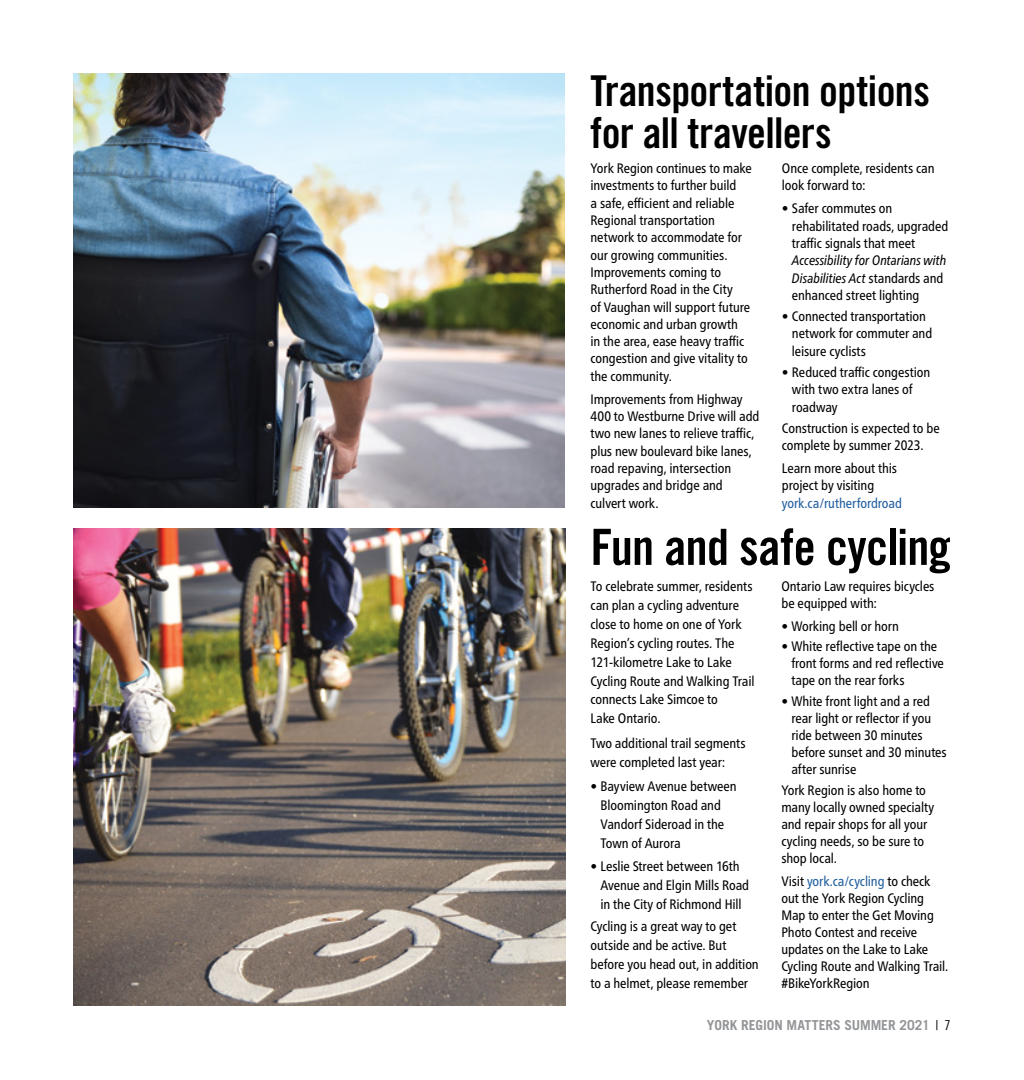
<style>
.page{position:relative;width:1024px;height:1080px;background:#fff}
.page>*{position:absolute;margin:0;border:0;box-sizing:border-box;transform-origin:0 0}
.t1{font:50px "Trade Gothic LT Pro Bd Cn 20";letter-spacing:-.015em;color:#000}
.t2{font:42.5px/42.5px "Trade Gothic LT Pro Bd Cn 20";letter-spacing:-.015em;color:#000}
.t3{font:condensed 13.75px/17.4px "Frutiger Neue LT Pro";letter-spacing:-.01em;color:#000}
.t4{font:700 13.75px "Trade Gothic LT Pro";letter-spacing:-.005em;color:#939598}
.s1{font-style:italic}
.s2{color:#215e9e}
.s3{font-family:"Trade Gothic LT Pro Cn 18";font-weight:400;color:#000}
</style>
<div class="page">
<img style="left:73px;top:74px;width:492px;height:434px">
<img style="left:73px;top:529px;width:492px;height:477px">
<h1 class="t2" style="left:590px;top:69px;width:341px">Transportation options for all travellers</h1>
<p class="t3" style="left:590px;top:159px;width:163px">York Region continues to make investments to further build<br>a safe, efficient and reliable<br>Regional transportation network to accommodate for our growing communities.<br>Improvements coming to<br>Rutherford Road in the City<br>of Vaughan will support future economic and urban growth<br>in the area, ease heavy traffic congestion and give vitality to the community.</p>
<p class="t3" style="left:590px;top:390px;width:170px">Improvements from Highway<br>400 to Westburne Drive will add two new lanes to relieve traffic, plus new boulevard bike lanes, road repaving, intersection upgrades and bridge and culvert work.</p>
<p class="t3" style="left:782px;top:159px;width:154px">Once complete, residents can look forward to:</p>
<p class="t3" style="left:792px;top:200px;width:158px;text-indent:-10px">• Safer commutes on rehabilitated roads, upgraded traffic signals that meet<br><span class="s1">Accessibility for Ontarians with<br>Disabilities Act</span> standards and enhanced street lighting</p>
<p class="t3" style="left:792px;top:308px;width:142px;text-indent:-10px">• Connected transportation network for commuter and leisure cyclists</p>
<p class="t3" style="left:792px;top:363px;width:140px;text-indent:-10px">• Reduced traffic congestion with two extra lanes of roadway</p>
<p class="t3" style="left:782px;top:419px;width:159px">Construction is expected to be complete by summer 2023.</p>
<p class="t3" style="left:782px;top:459px;width:122px">Learn more about this project by visiting <span class="s2">york.ca/rutherfordroad</span></p>
<h1 class="t1" style="left:590px;top:517px;width:362px">Fun and safe cycling</h1>
<p class="t3" style="left:590px;top:577px;width:165px;line-height:18.9px">To celebrate summer, residents can plan a cycling adventure close to home on one of York<br>Region’s cycling routes. The<br>121-kilometre Lake to Lake<br>Cycling Route and Walking Trail connects Lake Simcoe to<br>Lake Ontario.</p>
<p class="t3" style="left:590px;top:734px;width:157px;line-height:18.9px">Two additional trail segments were completed last year:</p>
<p class="t3" style="left:600px;top:777px;width:138px;line-height:18.9px;text-indent:-10px">• Bayview Avenue between<br>Bloomington Road and<br>Vandorf Sideroad in the<br>Town of Aurora</p>
<p class="t3" style="left:600px;top:856px;width:150px;line-height:18.9px;text-indent:-10px">• Leslie Street between 16th<br>Avenue and Elgin Mills Road in the City of Richmond Hill</p>
<p class="t3" style="left:590px;top:917px;width:170px;line-height:18.9px">Cycling is a great way to get outside and be active. But before you head out, in addition to a helmet, please remember</p>
<p class="t3" style="left:781px;top:577px;width:155px;line-height:17px">Ontario Law requires bicycles be equipped with:</p>
<p class="t3" style="left:781px;top:617px;width:119px">• Working bell or horn</p>
<p class="t3" style="left:791px;top:638px;width:154px;line-height:17px;text-indent:-10px">• White reflective tape on the front forms and red reflective tape on the rear forks</p>
<p class="t3" style="left:791px;top:693px;width:157px;line-height:17px;text-indent:-10px">• White front light and a red rear light or reflector if you ride between 30 minutes before sunset and 30 minutes after sunrise</p>
<p class="t3" style="left:781px;top:781px;width:154px;line-height:17px">York Region is also home to many locally owned specialty and repair shops for all your cycling needs, so be sure to shop local.</p>
<p class="t3" style="left:781px;top:872px;width:168px;line-height:17px">Visit <span class="s2">york.ca/cycling</span> to check out the York Region Cycling<br>Map to enter the Get Moving<br>Photo Contest and receive updates on the Lake to Lake<br>Cycling Route and Walking Trail. #BikeYorkRegion</p>
<p class="t4" style="left:707px;top:1016px;width:245px">YORK REGION MATTERS SUMMER 2021 <span class="s3">| 7</span></p>
</div>
